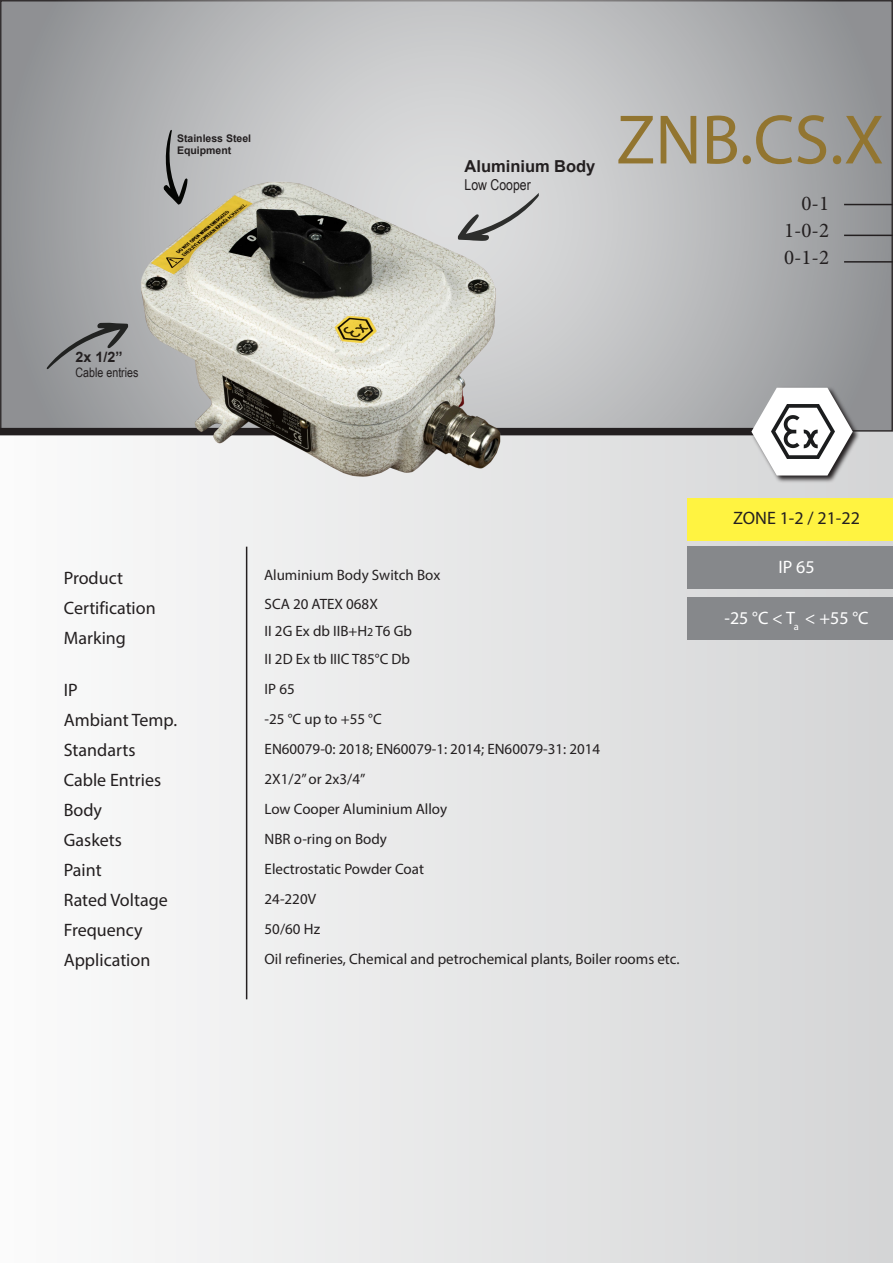
<style>
.page{position:relative;width:893px;height:1263px;background:#fff}
.page>*{position:absolute;margin:0;border:0;box-sizing:border-box;transform-origin:0 0}
.t1{font:70.5px "Myriad Pro";color:#927530}
.t2{font:21px "Minion Pro";color:#231f20}
.t3{font:18px "Myriad Pro";color:#231f20}
.t4{font:18px "Myriad Pro";color:#fff}
.t5{font:700 16.5px "Arial";color:#231f20}
.t6{font:15px/30px "Myriad Pro";color:#231f20}
.t7{font:15px/28.7px "Myriad Pro";color:#242021}
.t8{font:15px "Arial Narrow";color:#231f20}
.t9{font:700 14.4px "Arial";color:#231f20}
.t10{font:13.05px "Arial Narrow";color:#231f20}
.t11{font:700 10.5px "Arial";color:#231f20}
.s1{color:#231f20}
.s2{font-size:12px}
</style>
<div class="page">
<div style="left:0;top:432px;width:893px;height:831px;background:linear-gradient(to right,#fbfbfb,#d4d5d5)"></div>
<svg style="left:3px;top:3px;width:887px;height:426px"></svg>
<div style="left:0;top:428px;width:844px;height:7px;background:#231f20"></div>
<hr style="left:844px;top:204px;width:49px;height:1px;background:#231f20">
<svg style="left:750px;top:386px;width:110px;height:97px"></svg>
<svg style="left:751px;top:388px;width:102px;height:87px"></svg>
<div style="left:688px;top:498px;width:205px;height:42px;background:#fff341"></div>
<div style="left:688px;top:547px;width:205px;height:42px;background:#86888b"></div>
<div style="left:688px;top:597px;width:205px;height:42px;background:#86888b"></div>
<hr style="left:246px;top:547px;width:1px;height:452px;background:#231f20">
<img style="left:772px;top:405px;width:62px;height:53px">
<hr style="left:844px;top:235px;width:49px;height:1px;background:#231f20">
<hr style="left:844px;top:261px;width:49px;height:2px;background:#231f20">
<img style="left:0;top:114px;width:733px;height:418px">
<p class="t11" style="left:177px;top:131px;width:76px">Stainless Steel</p>
<p class="t11" style="left:177px;top:143px;width:56px">Equipment</p>
<p class="t9" style="left:76px;top:346px;width:49px">2x 1/2”</p>
<p class="t10" style="left:76px;top:363px;width:64px">Cable entries</p>
<p class="t5" style="left:465px;top:154px;width:132px">Aluminium Body</p>
<p class="t8" style="left:465px;top:173px;width:68px">Low Cooper</p>
<p class="t1" style="left:616px;top:96px;width:269px">ZNB.CS.X</p>
<p class="t2" style="left:801px;top:189px;width:29px">0-1</p>
<p class="t2" style="left:784px;top:216px;width:47px">1-0-2</p>
<p class="t2" style="left:784px;top:243px;width:47px">0-1-2</p>
<p class="t3" style="left:64px;top:566px;width:61px">Product</p>
<p class="t3" style="left:64px;top:596px;width:93px">Certification</p>
<p class="t3" style="left:64px;top:626px;width:64px">Marking</p>
<p class="t3" style="left:64px;top:679px;width:15px">IP</p>
<p class="t3" style="left:64px;top:709px;width:115px">Ambiant Temp.</p>
<p class="t3" style="left:64px;top:739px;width:73px">Standarts</p>
<p class="t3" style="left:64px;top:769px;width:99px">Cable Entries</p>
<p class="t3" style="left:64px;top:799px;width:40px">Body</p>
<p class="t3" style="left:64px;top:829px;width:60px">Gaskets</p>
<p class="t3" style="left:64px;top:859px;width:39px">Paint</p>
<p class="t3" style="left:64px;top:889px;width:105px">Rated Voltage</p>
<p class="t3" style="left:64px;top:919px;width:80px">Frequency</p>
<p class="t3" style="left:64px;top:949px;width:88px">Application</p>
<p class="t7" style="left:264px;top:561px;width:178px">Aluminium Body Switch Box<br><span class="s1">SCA 20 ATEX 068X</span></p>
<p class="t6" style="left:265px;top:617px;width:149px;line-height:28.2px">II 2G Ex db IIB+H<span class="s2">2</span> T6 Gb<br>II 2D Ex tb IIIC T85°C Db</p>
<p class="t6" style="left:265px;top:674px;width:416px">IP 65<br>-25 °C up to +55 °C<br>EN60079-0: 2018; EN60079-1: 2014; EN60079-31: 2014<br>2X1/2” or 2x3/4”<br>Low Cooper Aluminium Alloy<br>NBR o-ring on Body<br>Electrostatic Powder Coat<br>24-220V<br>50/60 Hz<br>Oil refineries, Chemical and petrochemical plants, Boiler rooms etc.</p>
<p class="t3" style="left:733px;top:507px;width:128px">ZONE 1-2 / 21-22</p>
<p class="t4" style="left:778px;top:556px;width:38px">IP 65</p>
<p class="t4" style="left:724px;top:606px;width:146px">-25 °C &lt; T<sub>a</sub> &lt; +55 °C</p>
</div>
